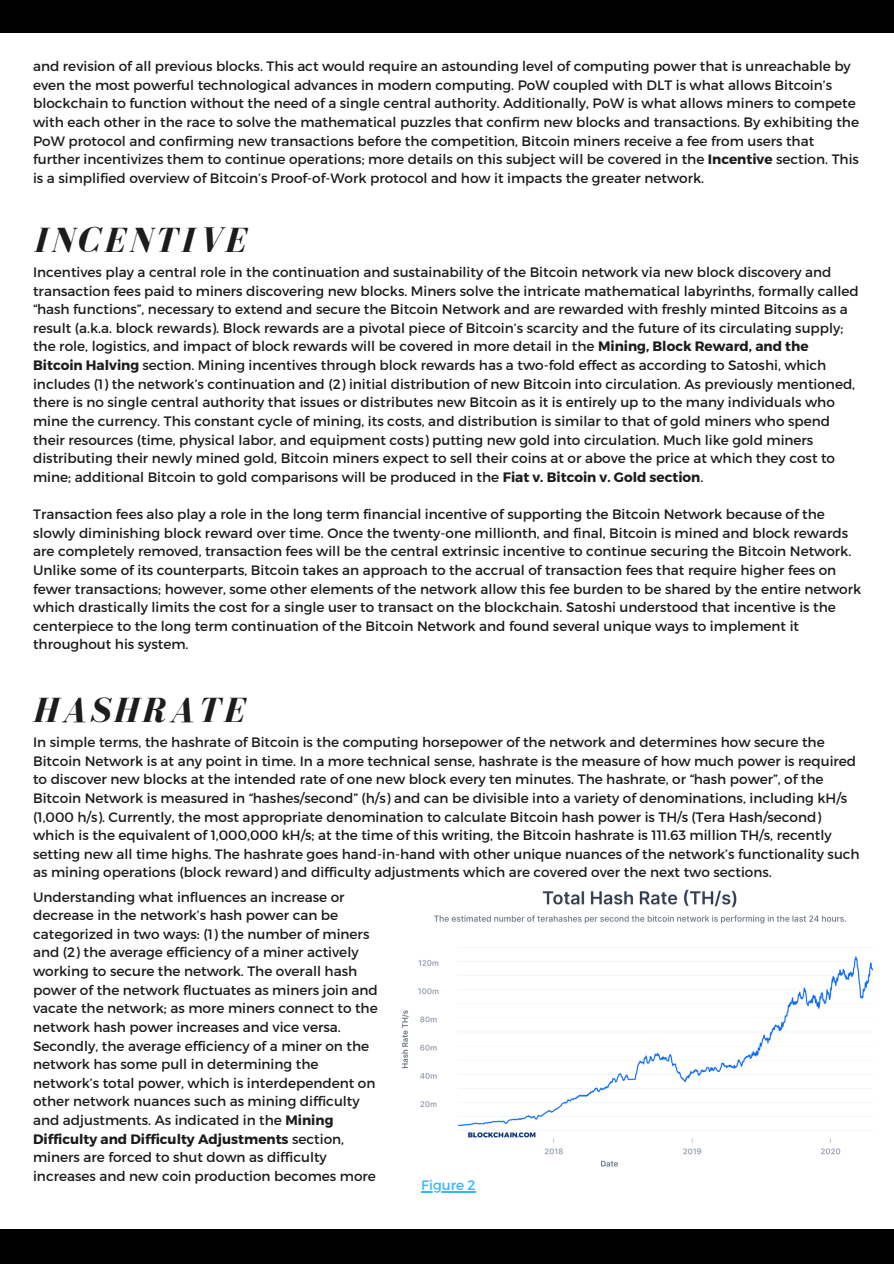
<style>
.page{position:relative;width:894px;height:1264px;background:#fff}
.page>*{position:absolute;margin:0;border:0;box-sizing:border-box;transform-origin:0 0}
.t1{font:italic 700 36px "Bodoni FLF";letter-spacing:.1em;color:#1c1c1c}
.t2{font:13.65px/18.6px "Montserrat";color:#1c1c1c}
.t3{font:13.65px "Montserrat";color:#38b6ff}
.s1{font-weight:700}
</style>
<div class="page">
<img style="left:402px;top:889px;width:472px;height:278px">
<hr style="left:421px;top:1191px;width:54px;height:1px;background:#38b6ff">
<div style="left:0;top:0;width:893px;height:32px;background:#000"></div>
<div style="left:0;top:1229px;width:893px;height:34px;background:#000"></div>
<p class="t2" style="left:33px;top:56px;width:827px">and revision of all previous blocks. This act would require an astounding level of computing power that is unreachable by even the most powerful technological advances in modern computing. PoW coupled with DLT is what allows Bitcoin’s blockchain to function without the need of a single central authority. Additionally, PoW is what allows miners to compete with each other in the race to solve the mathematical puzzles that confirm new blocks and transactions. By exhibiting the PoW protocol and confirming new transactions before the competition, Bitcoin miners receive a fee from users that further incentivizes them to continue operations; more details on this subject will be covered in the <span class="s1">Incentive</span> section. This is a simplified overview of Bitcoin’s Proof-of-Work protocol and how it impacts the greater network.</p>
<p class="t1" style="left:33px;top:221px;width:214px">INCENTIVE</p>
<p class="t2" style="left:33px;top:262px;width:826px">Incentives play a central role in the continuation and sustainability of the Bitcoin network via new block discovery and transaction fees paid to miners discovering new blocks. Miners solve the intricate mathematical labyrinths, formally called “hash functions”, necessary to extend and secure the Bitcoin Network and are rewarded with freshly minted Bitcoins as a result (a.k.a. block rewards). Block rewards are a pivotal piece of Bitcoin’s scarcity and the future of its circulating supply; the role, logistics, and impact of block rewards will be covered in more detail in the <span class="s1">Mining, Block Reward, and the Bitcoin Halving</span> section. Mining incentives through block rewards has a two-fold effect as according to Satoshi, which includes (1) the network’s continuation and (2) initial distribution of new Bitcoin into circulation. As previously mentioned, there is no single central authority that issues or distributes new Bitcoin as it is entirely up to the many individuals who mine the currency. This constant cycle of mining, its costs, and distribution is similar to that of gold miners who spend their resources (time, physical labor, and equipment costs) putting new gold into circulation. Much like gold miners distributing their newly mined gold, Bitcoin miners expect to sell their coins at or above the price at which they cost to mine; additional Bitcoin to gold comparisons will be produced in the <span class="s1">Fiat v. Bitcoin v. Gold section</span>.</p>
<p class="t2" style="left:33px;top:504px;width:829px">Transaction fees also play a role in the long term financial incentive of supporting the Bitcoin Network because of the slowly diminishing block reward over time. Once the twenty-one millionth, and final, Bitcoin is mined and block rewards are completely removed, transaction fees will be the central extrinsic incentive to continue securing the Bitcoin Network.<br>Unlike some of its counterparts, Bitcoin takes an approach to the accrual of transaction fees that require higher fees on fewer transactions; however, some other elements of the network allow this fee burden to be shared by the entire network which drastically limits the cost for a single user to transact on the blockchain. Satoshi understood that incentive is the centerpiece to the long term continuation of the Bitcoin Network and found several unique ways to implement it throughout his system.</p>
<p class="t1" style="left:33px;top:691px;width:213px">HASHRATE</p>
<p class="t2" style="left:33px;top:732px;width:827px">In simple terms, the hashrate of Bitcoin is the computing horsepower of the network and determines how secure the Bitcoin Network is at any point in time. In a more technical sense, hashrate is the measure of how much power is required to discover new blocks at the intended rate of one new block every ten minutes. The hashrate, or “hash power”, of the Bitcoin Network is measured in “hashes/second” (h/s) and can be divisible into a variety of denominations, including kH/s (1,000 h/s). Currently, the most appropriate denomination to calculate Bitcoin hash power is TH/s (Tera Hash/second) which is the equivalent of 1,000,000 kH/s; at the time of this writing, the Bitcoin hashrate is 111.63 million TH/s, recently setting new all time highs. The hashrate goes hand-in-hand with other unique nuances of the network’s functionality such as mining operations (block reward) and difficulty adjustments which are covered over the next two sections.</p>
<p class="t2" style="left:33px;top:886px;width:346px">Understanding what influences an increase or decrease in the network’s hash power can be categorized in two ways: (1) the number of miners and (2) the average efficiency of a miner actively working to secure the network. The overall hash power of the network fluctuates as miners join and vacate the network; as more miners connect to the network hash power increases and vice versa.<br>Secondly, the average efficiency of a miner on the network has some pull in determining the network’s total power, which is interdependent on other network nuances such as mining difficulty and adjustments. As indicated in the <span class="s1">Mining Difficulty and Difficulty Adjustments</span> section, miners are forced to shut down as difficulty increases and new coin production becomes more</p>
<p class="t3" style="left:421px;top:1176px;width:56px">Figure 2</p>
</div>
